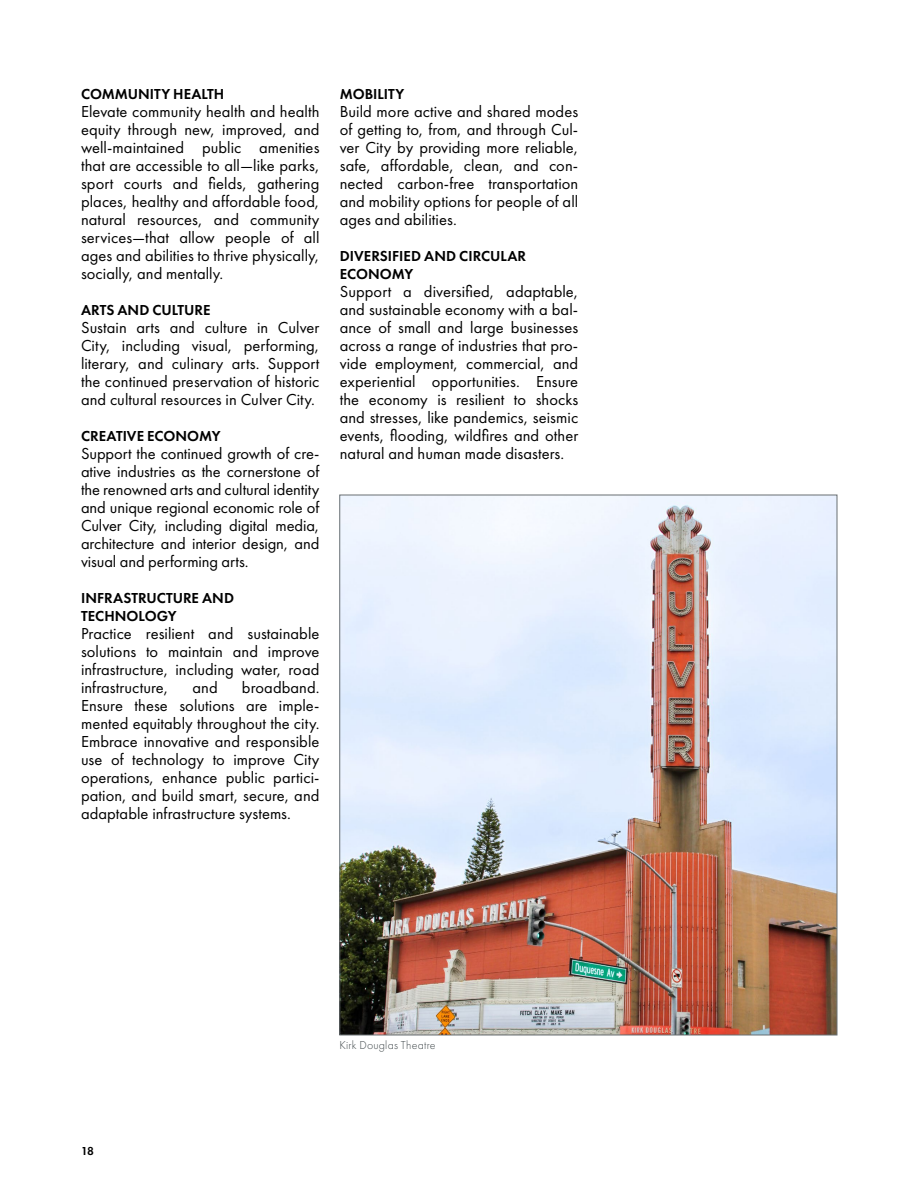
<style>
.page{position:relative;width:918px;height:1188px;background:#fff}
.page>*{position:absolute;margin:0;border:0;box-sizing:border-box;transform-origin:0 0}
.Body_Copy{font:16.5px/18px "Futura PT";letter-spacing:.005em;color:#000;text-align:justify}
.Header_4{font:600 15px/18px "Futura PT";letter-spacing:.005em;color:#000}
.Image_Source{font:300 12px "Futura PT";letter-spacing:.015em;color:#3f474a}
.t1{font:600 12px "Futura PT";color:#000}
</style>
<div class="page">
<img style="left:341px;top:497px;width:494px;height:536px">
<h4 class="Header_4" style="left:81px;top:85px;width:145px">COMMUNITY HEALTH</h4>
<p class="Body_Copy" style="left:81px;top:102px;width:240px">Elevate community health and health equity through new, improved, and well-maintained public amenities that are accessible to all—like parks, sport courts and fields, gathering places, healthy and affordable food, natural resources, and community services—that allow people of all ages and abilities to thrive physically, socially, and mentally.</p>
<h4 class="Header_4" style="left:81px;top:301px;width:131px">ARTS AND CULTURE</h4>
<p class="Body_Copy" style="left:81px;top:318px;width:240px">Sustain arts and culture in Culver City, including visual, performing, literary, and culinary arts. Support the continued preservation of historic and cultural resources in Culver City.</p>
<h4 class="Header_4" style="left:81px;top:427px;width:141px">CREATIVE ECONOMY</h4>
<p class="Body_Copy" style="left:81px;top:444px;width:240px">Support the continued growth of cre&shy;ative industries as the cornerstone of the renowned arts and cultural identity and unique regional economic role of Culver City, including digital media, architecture and interior design, and visual and performing arts.</p>
<h4 class="Header_4" style="left:81px;top:589px;width:154px">INFRASTRUCTURE AND<br>TECHNOLOGY</h4>
<p class="Body_Copy" style="left:81px;top:624px;width:240px">Practice resilient and sustainable solutions to maintain and improve infrastructure, including water, road infrastructure,</p>
<p class="Body_Copy" style="left:81px;top:678px;width:240px;text-indent:161px">broadband.<br>Ensure these solutions are imple&shy;mented equitably throughout the city.<br>Embrace innovative and responsible use of technology to improve City operations, enhance public partici&shy;pation, and build smart, secure, and adaptable infrastructure systems.</p>
<p class="Body_Copy" style="left:193px;top:678px;width:27px">and</p>
<h4 class="Header_4" style="left:340px;top:85px;width:66px">MOBILITY</h4>
<p class="Body_Copy" style="left:340px;top:102px;width:240px">Build more active and shared modes of getting to, from, and through Cul&shy;ver City by providing more reliable, safe, affordable, clean, and con&shy;nected carbon-free transportation and mobility options for people of all ages and abilities.</p>
<h4 class="Header_4" style="left:340px;top:247px;width:188px">DIVERSIFIED AND CIRCULAR<br>ECONOMY</h4>
<p class="Body_Copy" style="left:340px;top:282px;width:240px">Support a diversified, adaptable, and sustainable economy with a bal&shy;ance of small and large businesses across a range of industries that pro&shy;vide employment, commercial, and experiential opportunities. Ensure the economy is resilient to shocks and stresses, like pandemics, seismic events, flooding, wildfires and other natural and human made disasters.</p>
<p class="t1" style="left:81px;top:1143px;width:15px">18</p>
<p class="Image_Source" style="left:339px;top:1038px;width:98px">Kirk Douglas Theatre</p>
</div>
